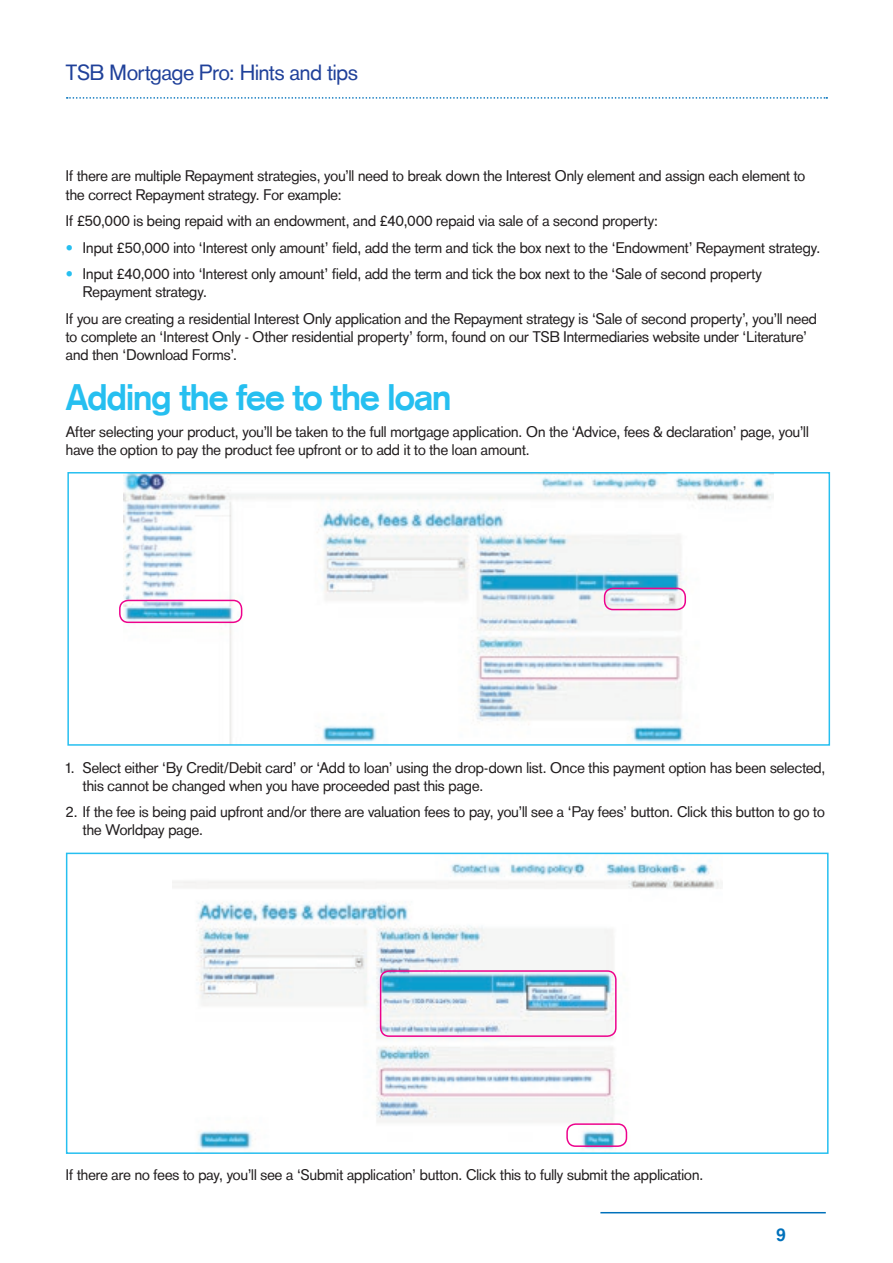
<style>
.page{position:relative;width:893px;height:1263px;background:#fff}
.page>*{position:absolute;margin:0;border:0;box-sizing:border-box;transform-origin:0 0}
.Page_Headline_24_28{font:700 36px "Basic Commercialfor TSB";letter-spacing:-.005em;color:#26bff0}
.t1{font:21.45px "Basic Commercialfor TSB";letter-spacing:-.005em;color:#20419a}
.t2{font:700 18px "Basic Commercialfor TSB";color:#0071bb}
.Body_Copy_10_12{font:15px/18px "Basic Commercialfor TSB";letter-spacing:.005em;color:#231f20}
.BodyCopy_Numbers_10{font:15px/18px "Basic Commercialfor TSB";letter-spacing:.005em;color:#231f20}
.s1{color:#26bff0}
</style>
<div class="page">
<hr style="left:600px;top:1212px;width:226px;height:1px;background:#0071bb">
<svg style="left:67px;top:97px;width:760px;height:2px"></svg>
<img style="left:172px;top:860px;width:550px;height:290px">
<div style="left:66px;top:853px;width:763px;height:301px;border:2px solid #26bff0"></div>
<div style="left:380px;top:970px;width:237px;height:67px;border:2px solid #ed028c;border-radius:9px"></div>
<div style="left:566px;top:1123px;width:61px;height:24px;border:2px solid #ed028c;border-radius:9px"></div>
<img style="left:124px;top:475px;width:650px;height:268px">
<div style="left:67px;top:472px;width:763px;height:274px;border:2px solid #26bff0"></div>
<div style="left:604px;top:588px;width:82px;height:22px;border:2px solid #ed028c;border-radius:9px"></div>
<div style="left:119px;top:600px;width:123px;height:23px;border:2px solid #ed028c;border-radius:9px"></div>
<h2 class="t1" style="left:66px;top:60px;width:293px">TSB Mortgage Pro: Hints and tips</h2>
<p class="Body_Copy_10_12" style="left:66px;top:167px;width:741px">If there are multiple Repayment strategies, you’ll need to break down the Interest Only element and assign each element to the correct Repayment strategy. For example:</p>
<p class="Body_Copy_10_12" style="left:66px;top:212px;width:594px">If £50,000 is being repaid with an endowment, and £40,000 repaid via sale of a second property:</p>
<p class="Body_Copy_10_12" style="left:66px;top:238px;width:756px"><span class="s1">•</span> Input £50,000 into ‘Interest only amount’ field, add the term and tick the box next to the ‘Endowment’ Repayment strategy.</p>
<p class="Body_Copy_10_12" style="left:83px;top:265px;width:680px;text-indent:-17px"><span class="s1">•</span> Input £40,000 into ‘Interest only amount’ field, add the term and tick the box next to the ‘Sale of second property<br>Repayment strategy.</p>
<p class="Body_Copy_10_12" style="left:66px;top:309px;width:752px">If you are creating a residential Interest Only application and the Repayment strategy is ‘Sale of second property’, you’ll need to complete an ‘Interest Only - Other residential property’ form, found on our TSB Intermediaries website under ‘Literature’ and then ‘Download Forms’.</p>
<p class="Page_Headline_24_28" style="left:66px;top:376px;width:387px">Adding the fee to the loan</p>
<p class="Body_Copy_10_12" style="left:66px;top:422px;width:744px">After selecting your product, you’ll be taken to the full mortgage application. On the ‘Advice, fees &amp; declaration’ page, you’ll have the option to pay the product fee upfront or to add it to the loan amount.</p>
<p class="BodyCopy_Numbers_10" style="left:83px;top:758px;width:744px;text-indent:-17px">1. Select either ‘By Credit/Debit card’ or ‘Add to loan’ using the drop-down list. Once this payment option has been selected, this cannot be changed when you have proceeded past this page.</p>
<p class="BodyCopy_Numbers_10" style="left:83px;top:803px;width:743px;text-indent:-17px">2. If the fee is being paid upfront and/or there are valuation fees to pay, you’ll see a ‘Pay fees’ button. Click this button to go to the Worldpay page.</p>
<p class="BodyCopy_Numbers_10" style="left:66px;top:1165px;width:639px">If there are no fees to pay, you’ll see a ‘Submit application’ button. Click this to fully submit the application.</p>
<p class="t2" style="left:776px;top:1224px;width:11px">9</p>
</div>
